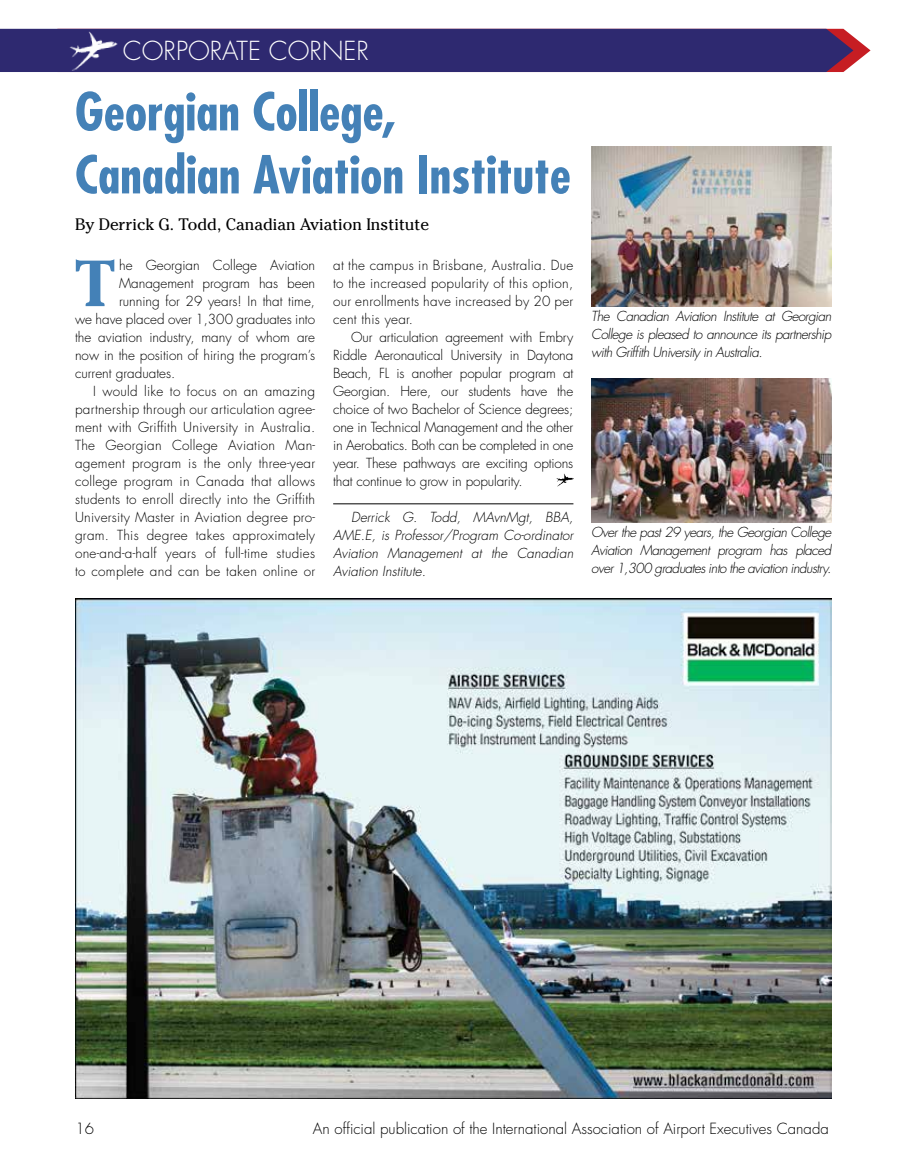
<style>
.page{position:relative;width:905px;height:1175px;background:#fff}
.page>*{position:absolute;margin:0;border:0;box-sizing:border-box;transform-origin:0 0}
.t1{font:700 64.65px "Cheltenham";color:#4481b7}
.t2{font:700 condensed 51px/63px "Futura";color:#4481b7}
.t3{font:300 25.5px "Futura";color:#fff}
.t4{font:16.5px "Cheltenham";color:#000}
.t5{font:300 15px "Futura";color:#000}
.t6{font:300 13.5px/18px "Futura";letter-spacing:.02em;color:#000;text-align:justify}
.t7{font:italic 300 13.5px/18px "Futura";letter-spacing:-.04em;color:#000;text-align:justify}
.t8{font:300 13.5px "Futura";color:#000}
</style>
<div class="page">
<img style="left:556px;top:473px;width:17px;height:13px">
<hr style="left:333px;top:503px;width:240px;height:1px;background:#000">
<img style="left:75px;top:598px;width:756px;height:500px">
<div style="left:0;top:29px;width:870px;height:43px;background:#2e2970"></div>
<img style="left:66px;top:28px;width:55px;height:44px">
<img style="left:591px;top:146px;width:240px;height:160px">
<img style="left:591px;top:378px;width:240px;height:144px">
<h3 class="t3" style="left:123px;top:35px;width:247px">CORPORATE CORNER</h3>
<h2 class="t2" style="left:75px;top:80px;width:497px">Georgian College,<br>Canadian Aviation Institute</h2>
<p class="t4" style="left:75px;top:214px;width:355px">By Derrick G. Todd, Canadian Aviation Institute</p>
<h1 class="t1" style="left:75px;top:243px;width:42px">T</h1>
<p class="t8" style="left:119px;top:257px;width:198px">he Georgian College Aviation</p>
<p class="t8" style="left:119px;top:275px;width:197px">Management program has been</p>
<p class="t8" style="left:119px;top:293px;width:197px">running for 29 years! In that time,</p>
<p class="t8" style="left:75px;top:311px;width:242px">we have placed over 1,300 graduates into</p>
<p class="t8" style="left:75px;top:329px;width:242px">the aviation industry, many of whom are</p>
<p class="t8" style="left:75px;top:347px;width:241px">now in the position of hiring the program’s</p>
<p class="t8" style="left:75px;top:365px;width:102px">current graduates.</p>
<p class="t6" style="left:93px;top:382px;width:224px">I would like to focus on an amazing</p>
<p class="t6" style="left:75px;top:400px;width:241px">partnership through our articulation agree-</p>
<p class="t6" style="left:75px;top:418px;width:242px">ment with Griffith University in Australia.</p>
<p class="t6" style="left:75px;top:436px;width:241px">The Georgian College Aviation Man-</p>
<p class="t6" style="left:75px;top:454px;width:242px">agement program is the only three-year</p>
<p class="t6" style="left:75px;top:472px;width:241px">college program in Canada that allows</p>
<p class="t6" style="left:75px;top:490px;width:242px">students to enroll directly into the Griffith</p>
<p class="t6" style="left:75px;top:508px;width:242px">University Master in Aviation degree pro-</p>
<p class="t6" style="left:75px;top:526px;width:242px">gram. This degree takes approximately</p>
<p class="t6" style="left:75px;top:544px;width:242px">one-and-a-half years of full-time studies</p>
<p class="t6" style="left:75px;top:562px;width:242px">to complete and can be taken online or</p>
<p class="t6" style="left:333px;top:256px;width:242px">at the campus in Brisbane, Australia. Due to the increased popularity of this option, our enrollments have increased by 20 per cent this year.</p>
<p class="t6" style="left:333px;top:328px;width:242px;text-indent:18px">Our articulation agreement with Embry Riddle Aeronautical University in Daytona Beach, FL is another popular program at Georgian. Here, our students have the choice of two Bachelor of Science degrees; one in Technical Management and the other in Aerobatics. Both can be completed in one year. These pathways are exciting options that continue to grow in popularity.</p>
<p class="t7" style="left:333px;top:508px;width:242px;text-indent:18px">Derrick G. Todd, MAvnMgt, BBA, AME.E, is Professor/Program Co-ordinator Aviation Management at the Canadian Aviation Institute.</p>
<p class="t7" style="left:591px;top:307px;width:242px">The Canadian Aviation Institute at Georgian College is pleased to announce its partnership with Griffith University in Australia.</p>
<p class="t7" style="left:591px;top:523px;width:242px">Over the past 29 years, the Georgian College Aviation Management program has placed over 1,300 graduates into the aviation industry.</p>
<p class="t5" style="left:75px;top:1119px;width:20px">16</p>
<p class="t5" style="left:313px;top:1119px;width:517px">An official publication of the International Association of Airport Executives Canada</p>
</div>
